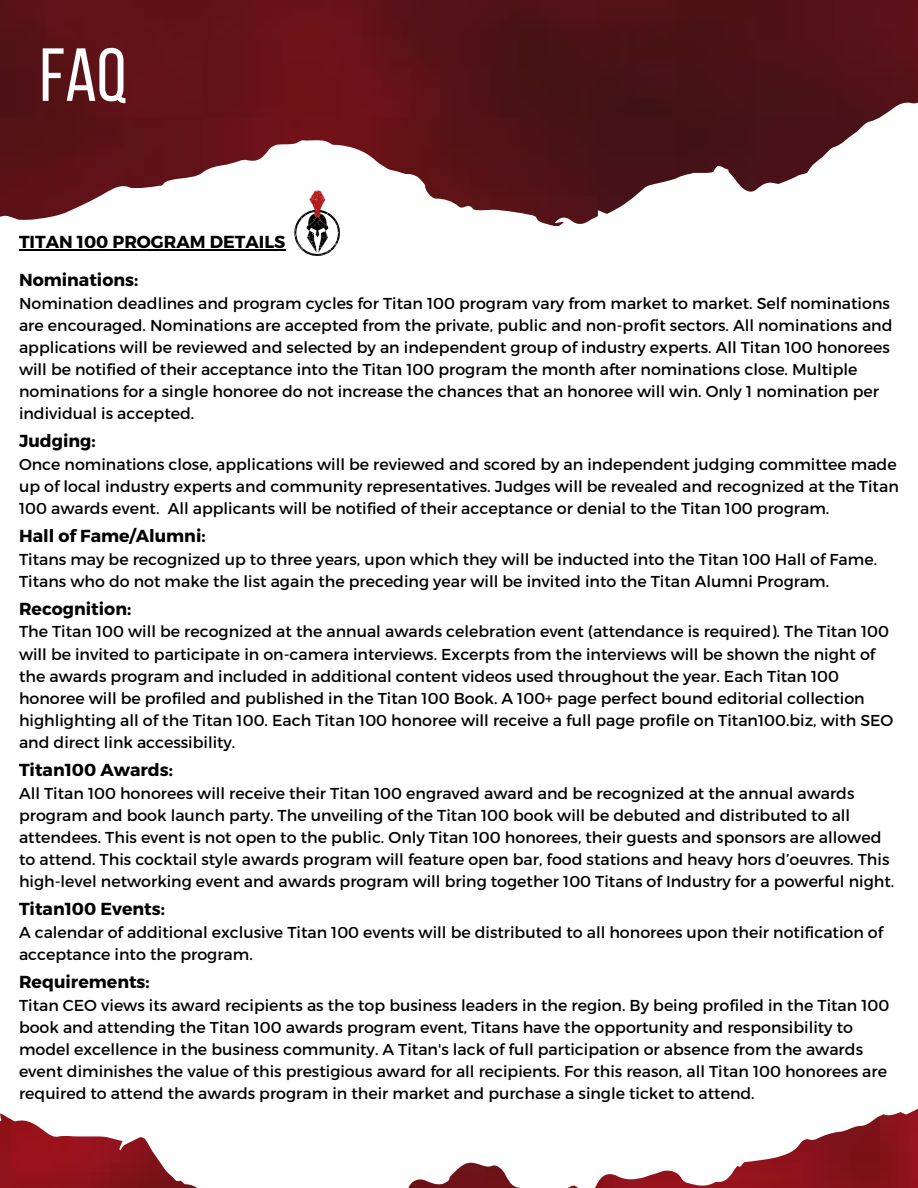
<style>
.page{position:relative;width:918px;height:1188px;background:#fff}
.page>*{position:absolute;margin:0;border:0;box-sizing:border-box;transform-origin:0 0}
.t1{font:75px "Bebas Neue";color:#fff}
.t2{font:700 17.4px "Montserrat";color:#000}
.t3{font:15.75px/22.2px "Montserrat";color:#000}
</style>
<div class="page">
<svg style="left:0;top:0;width:918px;height:256px"></svg>
<img style="left:170px;top:0;width:748px;height:14px">
<hr style="left:19px;top:250px;width:266px;height:1px;background:#000">
<img style="left:287px;top:190px;width:57px;height:65px">
<img style="left:0;top:1108px;width:918px;height:80px">
<p class="t1" style="left:40px;top:45px;width:89px">FAQ</p>
<p class="t2" style="left:19px;top:231px;width:268px">TITAN 100 PROGRAM DETAILS</p>
<p class="t2" style="left:19px;top:268px;width:121px">Nominations:</p>
<p class="t3" style="left:19px;top:291px;width:875px">Nomination deadlines and program cycles for Titan 100 program vary from market to market. Self nominations are encouraged. Nominations are accepted from the private, public and non-profit sectors. All nominations and applications will be reviewed and selected by an independent group of industry experts. All Titan 100 honorees will be notified of their acceptance into the Titan 100 program the month after nominations close. Multiple nominations for a single honoree do not increase the chances that an honoree will win. Only 1 nomination per individual is accepted.</p>
<p class="t2" style="left:19px;top:430px;width:78px">Judging:</p>
<p class="t3" style="left:19px;top:452px;width:881px">Once nominations close, applications will be reviewed and scored by an independent judging committee made up of local industry experts and community representatives. Judges will be revealed and recognized at the Titan<br>100 awards event. All applicants will be notified of their acceptance or denial to the Titan 100 program.</p>
<p class="t2" style="left:19px;top:525px;width:188px">Hall of Fame/Alumni:</p>
<p class="t3" style="left:19px;top:547px;width:860px">Titans may be recognized up to three years, upon which they will be inducted into the Titan 100 Hall of Fame.<br>Titans who do not make the list again the preceding year will be invited into the Titan Alumni Program.</p>
<p class="t2" style="left:19px;top:597px;width:114px">Recognition:</p>
<p class="t3" style="left:19px;top:620px;width:876px">The Titan 100 will be recognized at the annual awards celebration event (attendance is required). The Titan 100 will be invited to participate in on-camera interviews. Excerpts from the interviews will be shown the night of the awards program and included in additional content videos used throughout the year. Each Titan 100 honoree will be profiled and published in the Titan 100 Book. A 100+ page perfect bound editorial collection highlighting all of the Titan 100. Each Titan 100 honoree will receive a full page profile on Titan100.biz, with SEO and direct link accessibility.</p>
<p class="t2" style="left:19px;top:759px;width:155px">Titan100 Awards:</p>
<p class="t3" style="left:19px;top:781px;width:877px">All Titan 100 honorees will receive their Titan 100 engraved award and be recognized at the annual awards program and book launch party. The unveiling of the Titan 100 book will be debuted and distributed to all attendees. This event is not open to the public. Only Titan 100 honorees, their guests and sponsors are allowed to attend. This cocktail style awards program will feature open bar, food stations and heavy hors d’oeuvres. This high-level networking event and awards program will bring together 100 Titans of Industry for a powerful night.</p>
<p class="t2" style="left:19px;top:898px;width:147px">Titan100 Events:</p>
<p class="t3" style="left:19px;top:920px;width:866px">A calendar of additional exclusive Titan 100 events will be distributed to all honorees upon their notification of acceptance into the program.</p>
<p class="t2" style="left:19px;top:971px;width:132px">Requirements:</p>
<p class="t3" style="left:19px;top:993px;width:872px">Titan CEO views its award recipients as the top business leaders in the region. By being profiled in the Titan 100 book and attending the Titan 100 awards program event, Titans have the opportunity and responsibility to model excellence in the business community. A Titan's lack of full participation or absence from the awards event diminishes the value of this prestigious award for all recipients. For this reason, all Titan 100 honorees are required to attend the awards program in their market and purchase a single ticket to attend.</p>
</div>
